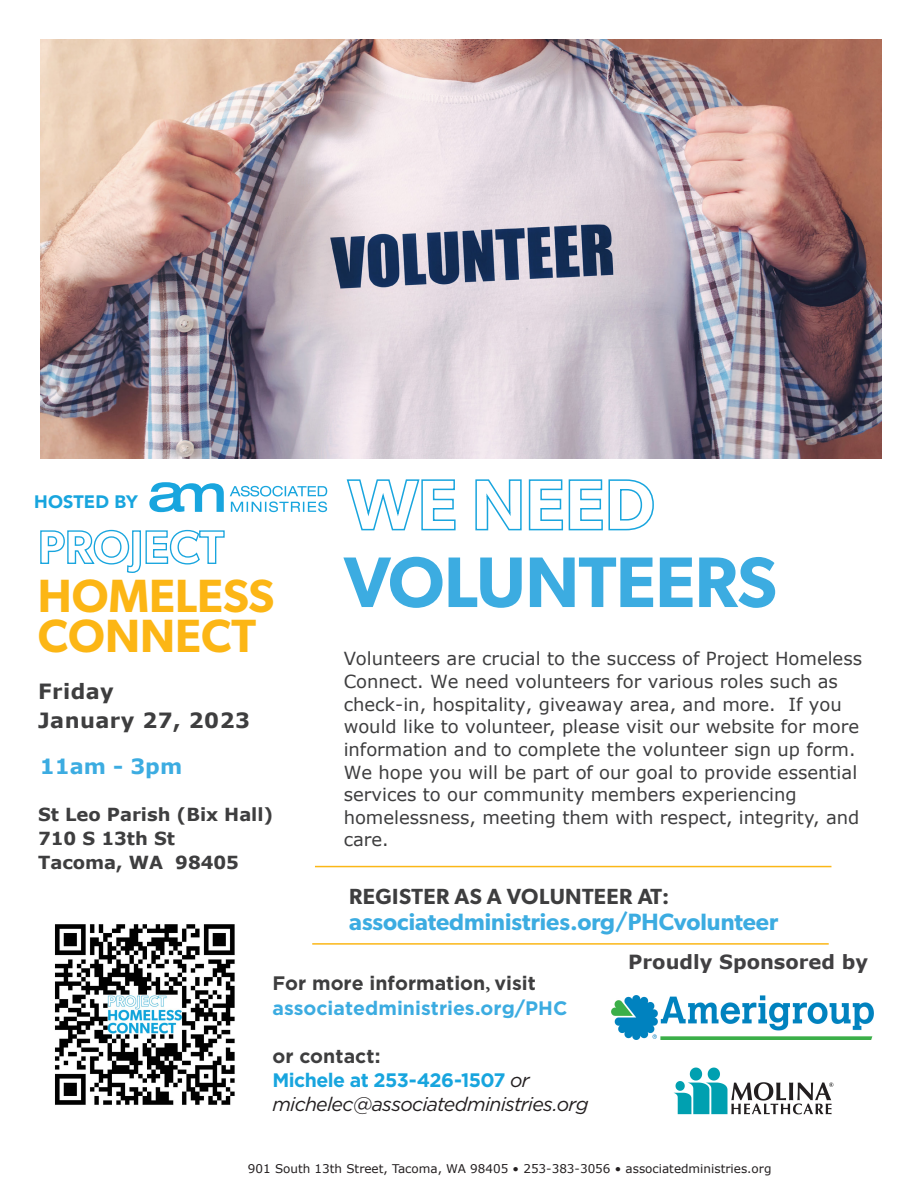
<style>
.page{position:relative;width:918px;height:1188px;background:#fff}
.page>*{position:absolute;margin:0;border:0;box-sizing:border-box;transform-origin:0 0}
.t1{font:600 71.7px "Gibson";letter-spacing:-.005em;color:#3cace1}
.t2{font:600 46.8px/40.5px "Gibson";color:#fcb615}
.t3{font:600 23.7px "Gibson";color:#3cace1}
.t4{font:600 21.9px "Gibson";letter-spacing:.02em;color:#3e3e3f}
.t5{font:700 21px/29.5px "Verdana";letter-spacing:.02em;color:#3e3e3f}
.t6{font:700 21px "Verdana";color:#3cace1}
.t7{font:italic 19.5px/24px "Gotham";letter-spacing:-.035em;color:#231f20}
.t8{font:700 19.5px/24.5px "Gotham";color:#3cace1}
.t9{font:700 19.5px "Verdana";color:#414042}
.t10{font:18px/22.6px "Verdana";color:#3e3e3f}
.t11{font:700 18px/24.2px "Verdana";color:#3e3e3f}
.t12{font:900 18px "Avenir";letter-spacing:.005em;color:#18a5de}
.t13{font:12px "Verdana";color:#231f20}
.s1{color:#3e3e3f}
.s2{font-family:"Minion Pro";color:#3e3e3f}
.s3{font-weight:700;font-style:normal;color:#3e3e3f}
.s4{font-weight:700;font-style:normal;color:#18a5de}
</style>
<div class="page">
<img style="left:41px;top:39px;width:841px;height:420px">
<svg style="left:346px;top:479px;width:110px;height:52px"></svg>
<svg style="left:475px;top:479px;width:47px;height:52px"></svg>
<svg style="left:528px;top:479px;width:126px;height:52px"></svg>
<hr style="left:315px;top:866px;width:516px;height:1px;background:#fbb717">
<hr style="left:312px;top:943px;width:517px;height:2px;background:#fbb717">
<svg style="left:40px;top:529px;width:185px;height:44px"></svg>
<svg style="left:149px;top:482px;width:178px;height:30px"></svg>
<img style="left:55px;top:924px;width:180px;height:181px">
<img style="left:612px;top:996px;width:261px;height:44px">
<img style="left:674px;top:1067px;width:160px;height:48px">
<p class="t12" style="left:34px;top:487px;width:105px">HOSTED BY</p>
<p class="t2" style="left:38px;top:574px;width:238px">HOMELESS<br>CONNECT</p>
<p class="t5" style="left:38px;top:676px;width:213px">Friday<br>January 27, 2023</p>
<p class="t6" style="left:40px;top:752px;width:144px">11am - 3pm</p>
<p class="t11" style="left:38px;top:802px;width:237px">St Leo Parish (Bix Hall)<br>710 S 13th St<br>Tacoma, WA 98405</p>
<p class="t1" style="left:344px;top:539px;width:435px">VOLUNTEERS</p>
<p class="t10" style="left:344px;top:647px;width:520px">Volunteers are crucial to the success of Project Homeless Connect. We need volunteers for various roles such as check-in, hospitality, giveaway area, and more. If you would like to volunteer, please visit our website for more information and to complete the volunteer sign up form.<br>We hope you will be part of our goal to provide essential services to our community members experiencing homelessness, meeting them with respect, integrity, and care.</p>
<p class="t4" style="left:349px;top:883px;width:322px">REGISTER AS A VOLUNTEER AT:</p>
<p class="t3" style="left:349px;top:907px;width:431px">associatedministries.org/PHCvolunteer</p>
<p class="t9" style="left:628px;top:948px;width:241px">Proudly Sponsored by</p>
<p class="t8" style="left:272px;top:971px;width:297px"><span class="s1">For more information</span><span class="s2">,</span> <span class="s1">visit </span>associatedministries.org/PHC</p>
<p class="t7" style="left:272px;top:1043px;width:318px"><span class="s3">or contact:<br></span><span class="s4">Michele at 253-426-1507</span> or michelec@associatedministries.org</p>
<p class="t13" style="left:248px;top:1161px;width:525px">901 South 13th Street, Tacoma, WA 98405 • 253-383-3056 • associatedministries.org</p>
</div>
